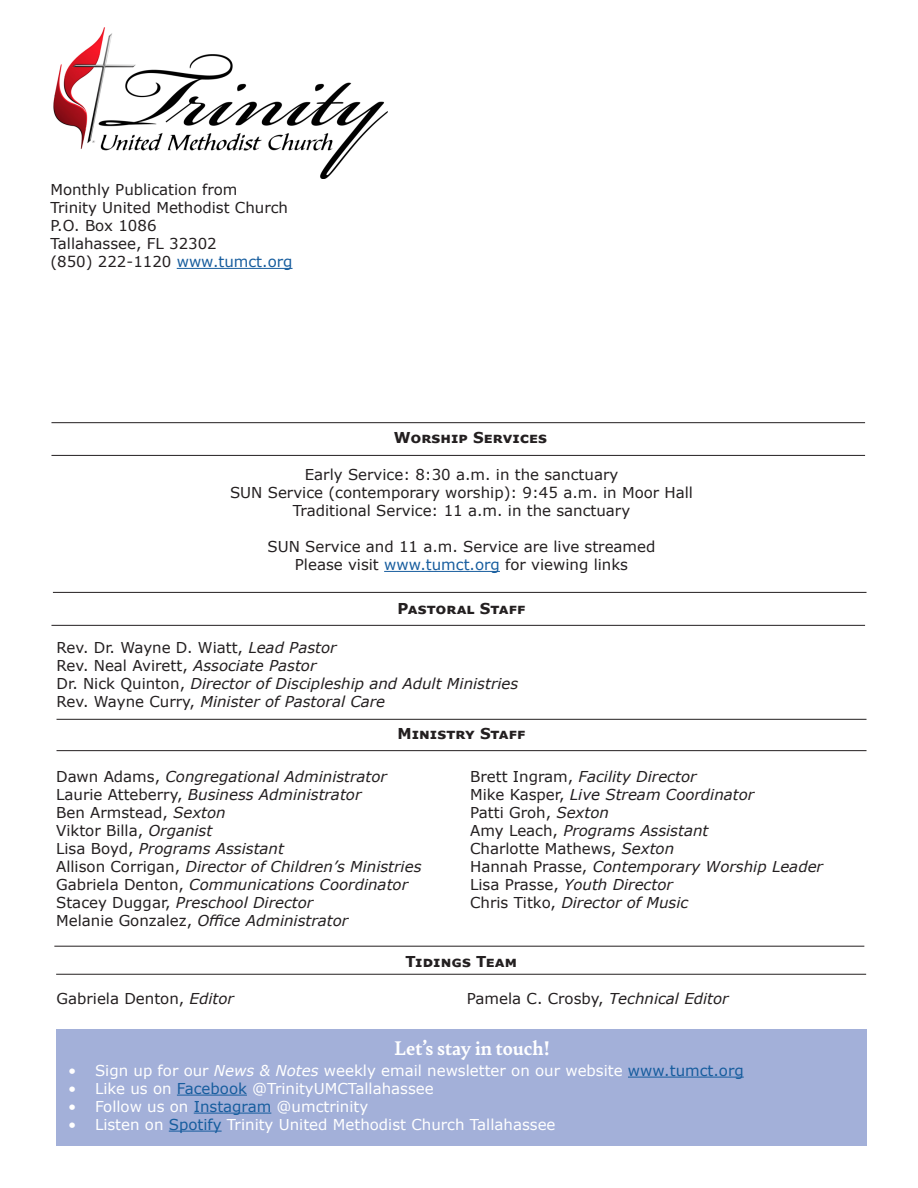
<style>
.page{position:relative;width:918px;height:1188px;background:#fff}
.page>*{position:absolute;margin:0;border:0;box-sizing:border-box;transform-origin:0 0}
.Heading{font:700 21px "Bely";color:#fff}
.t1{font:italic 15px "Verdana";color:#231f20}
.t2{font:15px "Verdana";color:#231f20}
.t3{font:15px "Verdana";color:#fff}
.Small_Heading{font:700 15px "Verdana";color:#231f20}
.s1{color:#175d9e}
.s2{font-style:italic}
.s3{font-style:normal}
</style>
<div class="page">
<img style="left:53px;top:27px;width:334px;height:151px">
<hr style="left:177px;top:268px;width:116px;height:1px;background:#175d9e">
<hr style="left:384px;top:571px;width:116px;height:1px;background:#175d9e">
<hr style="left:53px;top:592px;width:814px;height:1px;background:#231f20">
<hr style="left:57px;top:719px;width:810px;height:1px;background:#231f20">
<hr style="left:51px;top:455px;width:814px;height:1px;background:#231f20">
<hr style="left:51px;top:625px;width:814px;height:1px;background:#231f20">
<hr style="left:57px;top:750px;width:810px;height:1px;background:#231f20">
<hr style="left:51px;top:422px;width:814px;height:1px;background:#231f20">
<hr style="left:54px;top:946px;width:810px;height:1px;background:#231f20">
<div style="left:57px;top:1029px;width:810px;height:116px;background:#a3b0d9"></div>
<hr style="left:56px;top:974px;width:810px;height:1px;background:#231f20">
<hr style="left:628px;top:1077px;width:116px;height:1px;background:#175d9e">
<hr style="left:177px;top:1095px;width:70px;height:1px;background:#175d9e">
<hr style="left:194px;top:1113px;width:77px;height:1px;background:#175d9e">
<hr style="left:169px;top:1131px;width:53px;height:1px;background:#175d9e">
<p class="t2" style="left:50px;top:179px;width:189px">Monthly Publication from</p>
<p class="t2" style="left:50px;top:197px;width:239px">Trinity United Methodist Church</p>
<p class="t2" style="left:50px;top:215px;width:108px">P.O. Box 1086</p>
<p class="t2" style="left:50px;top:233px;width:168px">Tallahassee, FL 32302</p>
<p class="t2" style="left:50px;top:251px;width:244px">(850) 222-1120 <span class="s1">www.tumct.org</span></p>
<p class="Small_Heading" style="left:394px;top:427px;width:155px">Worship Services</p>
<p class="t2" style="left:305px;top:464px;width:315px">Early Service: 8:30 a.m. in the sanctuary</p>
<p class="t2" style="left:230px;top:482px;width:465px">SUN Service (contemporary worship): 9:45 a.m. in Moor Hall</p>
<p class="t2" style="left:293px;top:500px;width:339px">Traditional Service: 11 a.m. in the sanctuary</p>
<p class="t2" style="left:268px;top:536px;width:389px">SUN Service and 11 a.m. Service are live streamed</p>
<p class="t2" style="left:295px;top:554px;width:335px">Please visit <span class="s1">www.tumct.org</span> for viewing links</p>
<p class="Small_Heading" style="left:398px;top:598px;width:129px">Pastoral Staff</p>
<p class="t2" style="left:57px;top:637px;width:282px">Rev. Dr. Wayne D. Wiatt, <span class="s2">Lead Pastor</span></p>
<p class="t2" style="left:57px;top:655px;width:261px">Rev. Neal Avirett, <span class="s2">Associate Pastor</span></p>
<p class="t1" style="left:57px;top:673px;width:463px"><span class="s3">Dr. Nick Quinton,</span> Director of Discipleship and Adult Ministries</p>
<p class="t1" style="left:57px;top:691px;width:330px"><span class="s3">Rev. Wayne Curry,</span> Minister of Pastoral Care</p>
<p class="Small_Heading" style="left:398px;top:723px;width:129px">Ministry Staff</p>
<p class="t1" style="left:56px;top:766px;width:332px"><span class="s3">Dawn Adams,</span> Congregational Administrator</p>
<p class="t1" style="left:56px;top:784px;width:307px"><span class="s3">Laurie Atteberry,</span> Business Administrator</p>
<p class="t2" style="left:56px;top:802px;width:171px">Ben Armstead, <span class="s2">Sexton</span></p>
<p class="t2" style="left:56px;top:820px;width:158px">Viktor Billa, <span class="s2">Organist</span></p>
<p class="t1" style="left:56px;top:838px;width:229px"><span class="s3">Lisa Boyd,</span> Programs Assistant</p>
<p class="t1" style="left:56px;top:856px;width:367px"><span class="s3">Allison Corrigan,</span> Director of Children’s Ministries</p>
<p class="t1" style="left:56px;top:874px;width:353px"><span class="s3">Gabriela Denton,</span> Communications Coordinator</p>
<p class="t1" style="left:56px;top:892px;width:259px"><span class="s3">Stacey Duggar,</span> Preschool Director</p>
<p class="t1" style="left:56px;top:910px;width:294px"><span class="s3">Melanie Gonzalez,</span> Office Administrator</p>
<p class="t1" style="left:470px;top:766px;width:228px"><span class="s3">Brett Ingram,</span> Facility Director</p>
<p class="t1" style="left:470px;top:784px;width:286px"><span class="s3">Mike Kasper,</span> Live Stream Coordinator</p>
<p class="t2" style="left:470px;top:802px;width:140px">Patti Groh, <span class="s2">Sexton</span></p>
<p class="t1" style="left:470px;top:820px;width:240px"><span class="s3">Amy Leach,</span> Programs Assistant</p>
<p class="t2" style="left:470px;top:838px;width:206px">Charlotte Mathews, <span class="s2">Sexton</span></p>
<p class="t1" style="left:470px;top:856px;width:354px"><span class="s3">Hannah Prasse,</span> Contemporary Worship Leader</p>
<p class="t1" style="left:470px;top:874px;width:204px"><span class="s3">Lisa Prasse,</span> Youth Director</p>
<p class="t1" style="left:470px;top:892px;width:220px"><span class="s3">Chris Titko,</span> Director of Music</p>
<p class="Small_Heading" style="left:405px;top:951px;width:113px">Tidings Team</p>
<p class="t2" style="left:57px;top:988px;width:179px">Gabriela Denton, <span class="s2">Editor</span></p>
<p class="t2" style="left:467px;top:988px;width:263px">Pamela C. Crosby, <span class="s2">Technical Editor</span></p>
<p class="Heading" style="left:394px;top:1033px;width:157px">Let’s stay in touch!</p>
<p class="t3" style="left:68px;top:1060px;width:677px">• Sign up for our <span class="s2">News &amp; Notes</span> weekly email newsletter on our website <span class="s1">www.tumct.org</span></p>
<p class="t3" style="left:68px;top:1078px;width:367px">• Like us on <span class="s1">Facebook</span> @TrinityUMCTallahassee</p>
<p class="t3" style="left:68px;top:1096px;width:302px">• Follow us on <span class="s1">Instagram</span> @umctrinity</p>
<p class="t3" style="left:68px;top:1114px;width:489px">• Listen on <span class="s1">Spotify</span> Trinity United Methodist Church Tallahassee</p>
</div>
